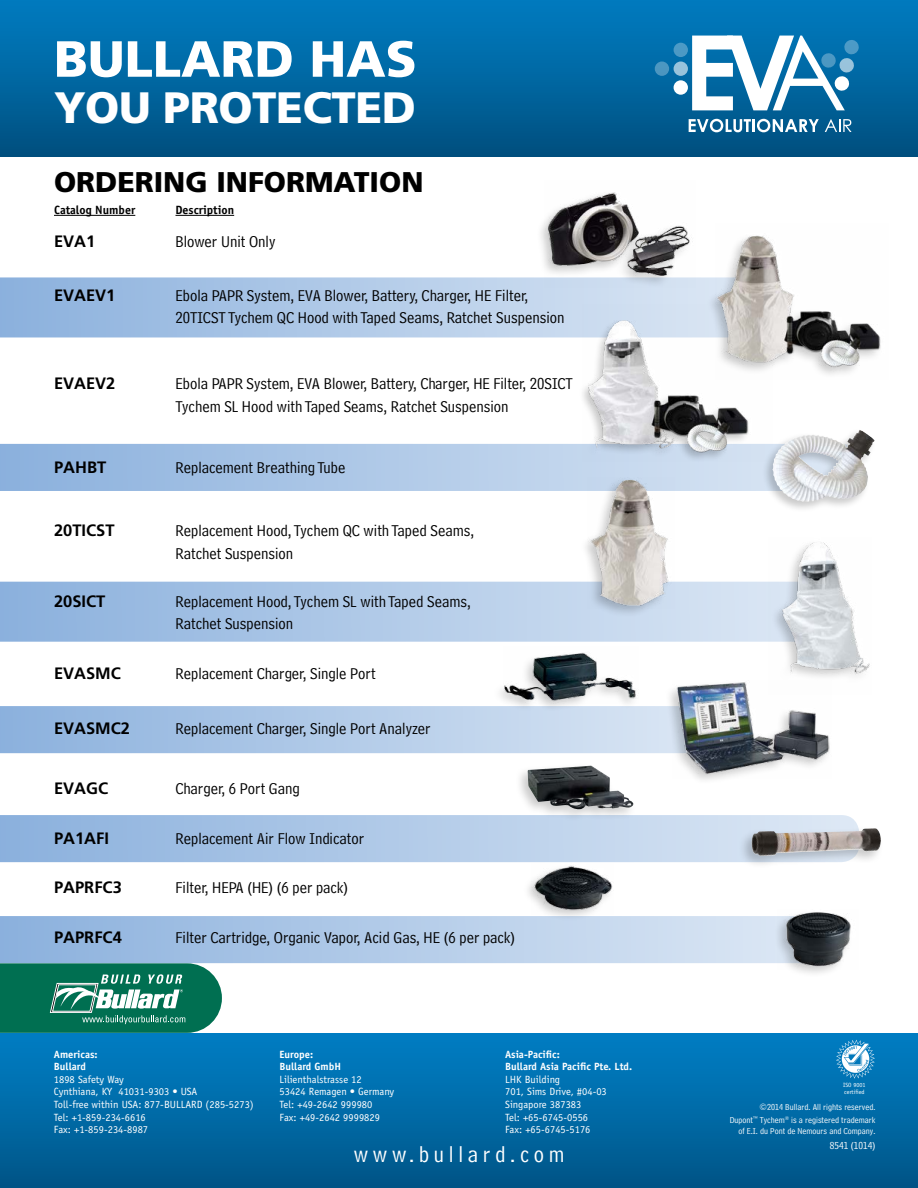
<style>
.page{position:relative;width:918px;height:1188px;background:#fff}
.page>*{position:absolute;margin:0;border:0;box-sizing:border-box;transform-origin:0 0}
.t1{font:900 50.85px "Frutiger";color:#fff}
.t2{font:900 43.95px "Frutiger";color:#fff}
.t3{font:900 28.5px "Frutiger";color:#000}
.t4{font:23.25px "Bell Centennial Address";letter-spacing:.2em;color:#fff}
.t5{font:16.5px/22.5px "Bell Centennial Address";color:#000}
.t6{font:700 16.5px "Frutiger";color:#000}
.t7{font:700 12px "Officina Sans";color:#000}
.t8{font:10.5px/12.6px "Officina Sans";color:#fff}
.t9{font:700 10.5px/12.6px "Officina Sans";color:#fff}
.t10{font:10.5px "Bell Centennial Address";color:#fff}
.t11{font:9px/12.9px "Bell Centennial Address";color:#fff;text-align:right}
.t12{font:6.15px/7.4px "Officina Sans";color:#fff}
</style>
<div class="page">
<div style="left:0;top:0;width:918px;height:156px;background:linear-gradient(to bottom,#007cc1,#005181)"></div>
<div style="left:0;top:1033px;width:918px;height:155px;background:linear-gradient(to bottom,#007fc5,#058)"></div>
<svg style="left:836px;top:1040px;width:39px;height:39px"></svg>
<svg style="left:0;top:815px;width:857px;height:47px;background:#afc9e7"></svg>
<svg style="left:0;top:706px;width:664px;height:47px;background:#b0c9e7"></svg>
<svg style="left:0;top:582px;width:768px;height:60px;background:#b0c9e7"></svg>
<svg style="left:0;top:444px;width:761px;height:47px;background:#abc6e6"></svg>
<svg style="left:0;top:277px;width:705px;height:60px;background:#adc7e6"></svg>
<hr style="left:54px;top:215px;width:81px;height:1px;background:#000">
<hr style="left:176px;top:215px;width:58px;height:1px;background:#000">
<svg style="left:0;top:916px;width:773px;height:117px"></svg>
<svg style="left:689px;top:119px;width:130px;height:13px"></svg>
<svg style="left:825px;top:119px;width:27px;height:13px"></svg>
<div style="left:674px;top:62px;width:14px;height:14px;background:#99c3db;border-radius:50%"></div>
<div style="left:674px;top:80px;width:14px;height:15px;background:#fff;border-radius:50%"></div>
<div style="left:674px;top:43px;width:14px;height:14px;background:#4c99c5;border-radius:50%"></div>
<div style="left:655px;top:62px;width:14px;height:14px;background:#4c96c0;border-radius:50%"></div>
<svg style="left:692px;top:36px;width:167px;height:74px"></svg>
<div style="left:536px;top:190px;width:156px;height:98px;background:#000;opacity:.21"></div>
<img style="left:544px;top:190px;width:152px;height:98px">
<div style="left:705px;top:233px;width:178px;height:147px;background:#000;opacity:.21"></div>
<img style="left:716px;top:233px;width:167px;height:147px">
<div style="left:578px;top:319px;width:172px;height:144px;background:#000;opacity:.21"></div>
<img style="left:583px;top:304px;width:189px;height:157px">
<div style="left:664px;top:679px;width:168px;height:106px;background:#000;opacity:.21"></div>
<img style="left:672px;top:680px;width:159px;height:98px">
<div style="left:492px;top:650px;width:147px;height:62px;background:#000;opacity:.21"></div>
<img style="left:504px;top:650px;width:134px;height:53px">
<div style="left:515px;top:762px;width:122px;height:60px;background:#000;opacity:.21"></div>
<img style="left:528px;top:766px;width:106px;height:43px">
<div style="left:738px;top:825px;width:146px;height:44px;background:#000;opacity:.21"></div>
<img style="left:751px;top:828px;width:131px;height:28px">
<div style="left:522px;top:863px;width:93px;height:59px;background:#000;opacity:.21"></div>
<img style="left:532px;top:864px;width:82px;height:51px">
<div style="left:773px;top:909px;width:81px;height:69px;background:#000;opacity:.21"></div>
<img style="left:778px;top:909px;width:76px;height:61px">
<div style="left:761px;top:428px;width:115px;height:86px;background:#000;opacity:.21"></div>
<img style="left:772px;top:430px;width:87px;height:50px">
<div style="left:580px;top:476px;width:90px;height:142px;background:#000;opacity:.21"></div>
<img style="left:587px;top:478px;width:87px;height:131px">
<img style="left:768px;top:542px;width:102px;height:153px">
<h1 class="t1" style="left:54px;top:28px;width:69px">BULLARD</h1>
<h1 class="t1" style="left:309px;top:28px;width:35px">HAS</h1>
<h2 class="t2" style="left:54px;top:81px;width:138px">YOU PROTECTED</h2>
<h3 class="t3" style="left:54px;top:164px;width:118px">ORDERING</h3>
<h3 class="t3" style="left:216px;top:164px;width:205px">IN FORMATION</h3>
<p class="t7" style="left:54px;top:203px;width:83px">Catalog Number</p>
<p class="t7" style="left:176px;top:203px;width:60px">Description</p>
<p class="t6" style="left:54px;top:231px;width:43px">EVA1</p>
<p class="t5" style="left:176px;top:230px;width:102px">Blower Unit Only</p>
<p class="t6" style="left:54px;top:285px;width:63px">EVAEV1</p>
<p class="t5" style="left:176px;top:284px;width:390px">Ebola PAPR System, EVA Blower, Battery, Charger, HE Filter,<br>20TICST Tychem QC Hood with Taped Seams, Ratchet Suspension</p>
<p class="t6" style="left:54px;top:374px;width:63px">EVAEV2</p>
<p class="t5" style="left:176px;top:372px;width:399px">Ebola PAPR System, EVA Blower, Battery, Charger, HE Filter, 20SICT<br>Tychem SL Hood with Taped Seams, Ratchet Suspension</p>
<p class="t6" style="left:54px;top:458px;width:54px">PAHBT</p>
<p class="t5" style="left:176px;top:456px;width:171px">Replacement Breathing Tube</p>
<p class="t6" style="left:54px;top:521px;width:62px">20TICST</p>
<p class="t5" style="left:176px;top:519px;width:300px">Replacement Hood, Tychem QC with Taped Seams,<br>Ratchet Suspension</p>
<p class="t6" style="left:54px;top:591px;width:53px">20SICT</p>
<p class="t5" style="left:176px;top:590px;width:297px">Replacement Hood, Tychem SL with Taped Seams,<br>Ratchet Suspension</p>
<p class="t6" style="left:54px;top:663px;width:68px">EVASMC</p>
<p class="t5" style="left:176px;top:662px;width:202px">Replacement Charger, Single Port</p>
<p class="t6" style="left:54px;top:719px;width:78px">EVASMC2</p>
<p class="t5" style="left:176px;top:717px;width:257px">Replacement Charger, Single Port Analyzer</p>
<p class="t6" style="left:54px;top:779px;width:56px">EVAGC</p>
<p class="t5" style="left:176px;top:777px;width:126px">Charger, 6 Port Gang</p>
<p class="t6" style="left:54px;top:828px;width:57px">PA1AFI</p>
<p class="t5" style="left:176px;top:827px;width:190px">Replacement Air Flow Indicator</p>
<p class="t6" style="left:54px;top:878px;width:69px">PAPRFC3</p>
<p class="t5" style="left:176px;top:876px;width:174px">Filter, HEPA (HE) (6 per pack)</p>
<p class="t6" style="left:54px;top:927px;width:69px">PAPRFC4</p>
<p class="t5" style="left:176px;top:926px;width:341px">Filter Cartridge, Organic Vapor, Acid Gas, HE (6 per pack)</p>
<p class="t9" style="left:54px;top:1048px;width:45px">Americas:<br>Bullard</p>
<p class="t8" style="left:54px;top:1073px;width:201px">1898 Safety Way<br>Cynthiana, KY 41031-9303 • USA<br>Toll-free within USA: 877-BULLARD (285-5273)<br>Tel: +1-859-234-6616<br>Fax: +1-859-234-8987</p>
<p class="t9" style="left:505px;top:1048px;width:128px">Asia-Pacific:<br>Bullard Asia Pacific Pte. Ltd.</p>
<p class="t8" style="left:505px;top:1073px;width:103px">LHK Building<br>701, Sims Drive, #04-03<br>Singapore 387383<br>Tel: +65-6745-0556<br>Fax: +65-6745-5176</p>
<h3 class="t4" style="left:354px;top:1141px;width:212px">www.bullard.com</h3>
<p class="t9" style="left:280px;top:1048px;width:63px">Europe:<br>Bullard GmbH</p>
<p class="t8" style="left:280px;top:1073px;width:116px">Lilienthalstrasse 12<br>53424 Remagen • Germany<br>Tel: +49-2642 999980<br>Fax: +49-2642 9999829</p>
<p class="t12" style="left:843px;top:1081px;width:24px">ISO 9001 certified</p>
<p class="t11" style="left:730px;top:1101px;width:147px">©2014 Bullard. All rights reserved.<br>Dupont<sup>™</sup> Tychem<sup>®</sup> is a registered trademark</p>
<p class="t11" style="left:738px;top:1124px;width:139px">of E.I. du Pont de Nemours and Company.</p>
<p class="t10" style="left:830px;top:1140px;width:47px">8541 (1014)</p>
</div>
